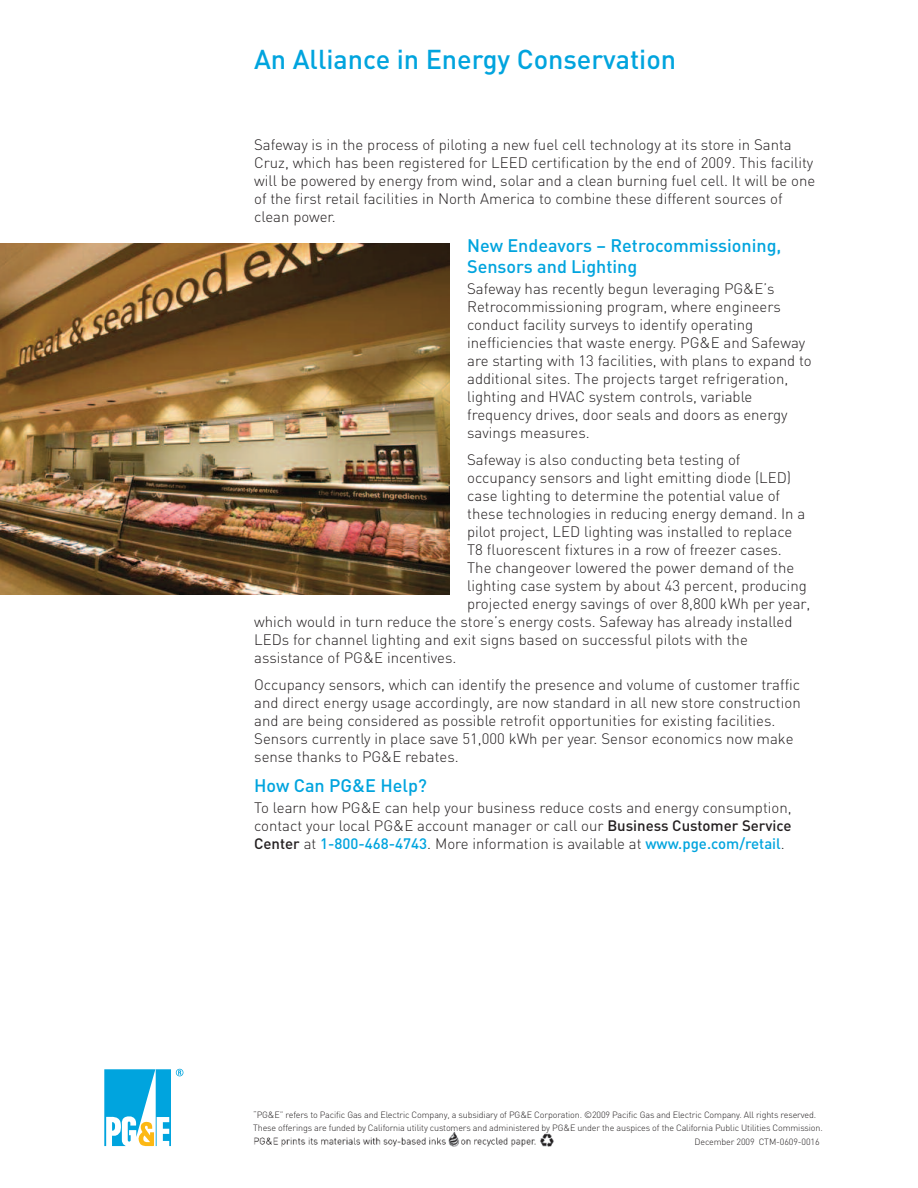
<style>
.page{position:relative;width:918px;height:1188px;background:#fff}
.page>*{position:absolute;margin:0;border:0;box-sizing:border-box;transform-origin:0 0}
.t1{font:500 27px "DIN";color:#00a4de}
.t2{font:500 18px/21px "DIN";color:#00a4de}
.t3{font:300 15px/18px "DIN";color:#231f20}
.t4{font:300 9px/13.5px "DIN";letter-spacing:-.015em;color:#231f20}
.s1{font-weight:500}
.s2{font-weight:500;color:#00a4de}
</style>
<div class="page">
<img style="left:0;top:243px;width:449px;height:352px">
<svg style="left:104px;top:1069px;width:79px;height:77px"></svg>
<img style="left:254px;top:1131px;width:300px;height:16px">
<h1 class="t1" style="left:254px;top:44px;width:424px">An Alliance in Energy Conservation</h1>
<p class="t3" style="left:254px;top:135px;width:563px">Safeway is in the process of piloting a new fuel cell technology at its store in Santa Cruz, which has been registered for LEED certification by the end of 2009. This facility will be powered by energy from wind, solar and a clean burning fuel cell. It will be one of the first retail facilities in North America to combine these different sources of clean power.</p>
<h3 class="t2" style="left:467px;top:234px;width:316px">New Endeavors – Retrocommissioning,<br>Sensors and Lighting</h3>
<p class="t3" style="left:467px;top:279px;width:346px">Safeway has recently begun leveraging PG&amp;E’s Retrocommissioning program, where engineers conduct facility surveys to identify operating inefficiencies that waste energy. PG&amp;E and Safeway are starting with 13 facilities, with plans to expand to additional sites. The projects target refrigeration, lighting and HVAC system controls, variable frequency drives, door seals and doors as energy savings measures.</p>
<p class="t3" style="left:467px;top:450px;width:275px">Safeway is also conducting beta testing of</p>
<p class="t3" style="left:467px;top:468px;width:326px">occupancy sensors and light emitting diode (LED)</p>
<p class="t3" style="left:467px;top:486px;width:314px">case lighting to determine the potential value of</p>
<p class="t3" style="left:467px;top:504px;width:340px">these technologies in reducing energy demand. In a</p>
<p class="t3" style="left:467px;top:522px;width:327px">pilot project, LED lighting was installed to replace</p>
<p class="t3" style="left:467px;top:540px;width:316px">T8 fluorescent fixtures in a row of freezer cases.</p>
<p class="t3" style="left:467px;top:558px;width:329px">The changeover lowered the power demand of the</p>
<p class="t3" style="left:467px;top:576px;width:341px">lighting case system by about 43 percent, producing</p>
<p class="t3" style="left:467px;top:594px;width:345px">projected energy savings of over 8,800 kWh per year,</p>
<p class="t3" style="left:254px;top:612px;width:540px">which would in turn reduce the store’s energy costs. Safeway has already installed</p>
<p class="t3" style="left:254px;top:630px;width:495px">LEDs for channel lighting and exit signs based on successful pilots with the</p>
<p class="t3" style="left:254px;top:648px;width:204px">assistance of PG&amp;E incentives.</p>
<p class="t3" style="left:254px;top:675px;width:548px">Occupancy sensors, which can identify the presence and volume of customer traffic and direct energy usage accordingly, are now standard in all new store construction and are being considered as possible retrofit opportunities for existing facilities.<br>Sensors currently in place save 51,000 kWh per year. Sensor economics now make sense thanks to PG&amp;E rebates.</p>
<h3 class="t2" style="left:254px;top:774px;width:175px">How Can PG&amp;E Help?</h3>
<p class="t3" style="left:254px;top:798px;width:539px;text-align:justify">To learn how PG&amp;E can help your business reduce costs and energy consumption, contact your local PG&amp;E account manager or call our <span class="s1">Business Customer Service Center</span> at <span class="s2">1-800-468-4743</span>. More information is available at <span class="s2">www.pge.com/retail</span>.</p>
<p class="t4" style="left:253px;top:1108px;width:571px">“PG&amp;E” refers to Pacific Gas and Electric Company, a subsidiary of PG&amp;E Corporation. ©2009 Pacific Gas and Electric Company. All rights reserved.<br>These offerings are funded by California utility customers and administered by PG&amp;E under the auspices of the California Public Utilities Commission.</p>
<p class="t4" style="left:695px;top:1135px;width:127px">December 2009 CTM-0609-0016</p>
</div>
